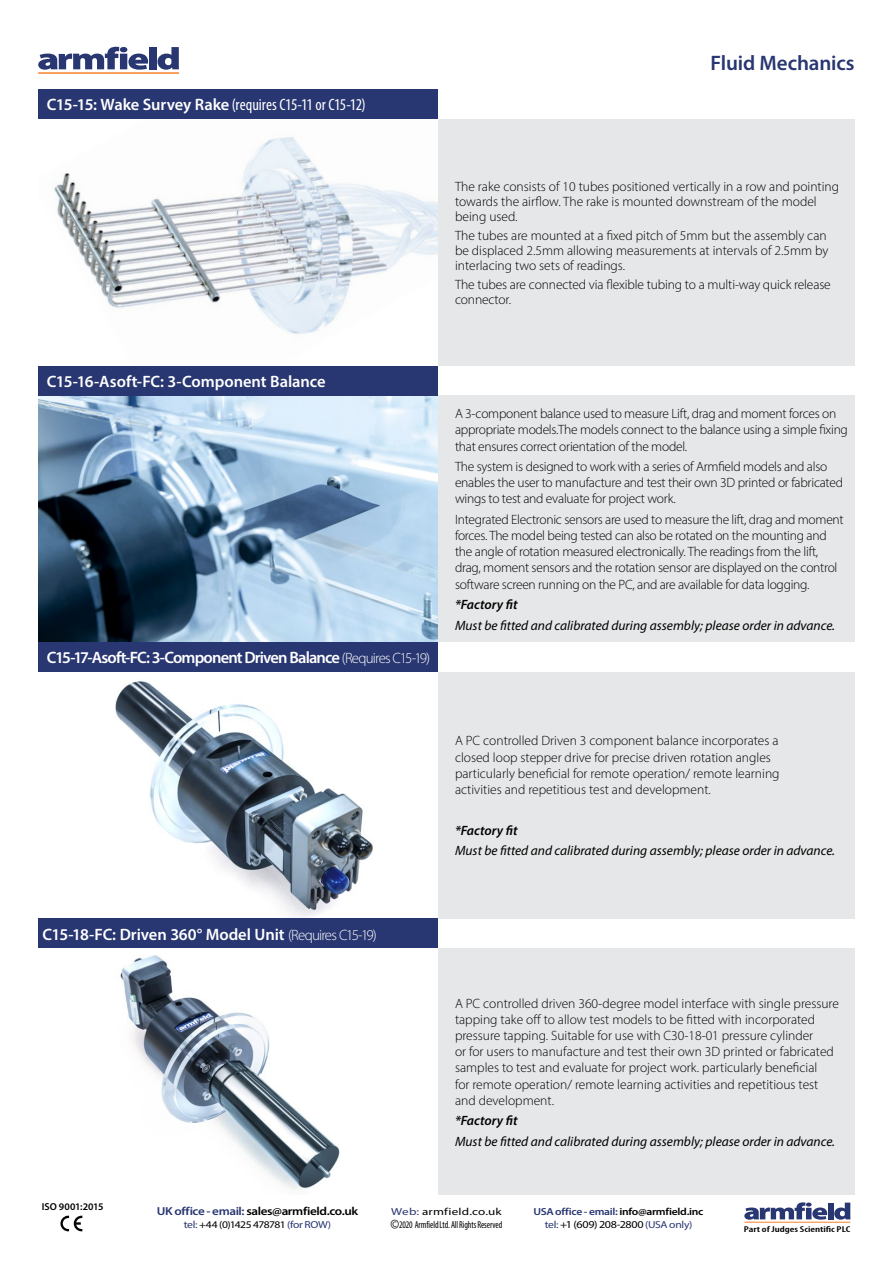
<style>
.page{position:relative;width:893px;height:1263px;background:#fff}
.page>*{position:absolute;margin:0;border:0;box-sizing:border-box;transform-origin:0 0}
.t1{font:600 21px "Myriad Pro";letter-spacing:-.01em;color:#283671}
.t2{font:600 16.5px "Myriad Pro";letter-spacing:-.05em;color:#fff}
.t3{font:condensed 16.5px "Myriad Pro";color:#fff}
.t4{font:600 16.5px "Myriad Pro";letter-spacing:-.02em;color:#fff}
.t5{font:600 16.5px "Myriad Pro";color:#fff}
.t6{font:300 13.5px/16.2px "Myriad Pro";letter-spacing:-.005em;color:#000}
.t7{font:italic 13.5px "Myriad Pro";color:#000}
.t8{font:italic 600 13.5px "Myriad Pro";color:#000}
.t9{font:600 11.55px "Myriad Pro";letter-spacing:-.03em;color:#000;scale:1.13 1}
.t10{font:10.65px "Myriad Pro";letter-spacing:-.02em;color:#000;scale:1.14 1}
.t11{font:600 10.2px "Myriad Pro";letter-spacing:-.025em;color:#000;scale:1.14 1}
.t12{font:10.2px "Myriad Pro";letter-spacing:-.025em;color:#000;scale:1.14 1}
.t13{font:10.2px "Myriad Pro";letter-spacing:.015em;color:#000;scale:1.29 1}
.t14{font:600 10.2px "Myriad Pro";color:#000}
.t15{font:condensed 10.05px "Myriad Pro";letter-spacing:-.01em;color:#000;scale:.9 1}
.t16{font:600 condensed 8.55px "Myriad Pro";letter-spacing:-.005em;color:#000;scale:1.39 1}
.s1{font-weight:600;font-stretch:normal}
.s2{font-weight:300;font-size:15px}
.s3{color:#283671}
.s4{font-size:14.4px}
.s5{font-size:10.2px;color:#283671}
</style>
<div class="page">
<svg style="left:744px;top:1202px;width:83px;height:18px"></svg>
<div style="left:828px;top:1202px;width:5px;height:17px;background:#283671"></div>
<svg style="left:834px;top:1202px;width:16px;height:18px"></svg>
<hr style="left:744px;top:1222px;width:106px;height:1px;background:#f58025">
<svg style="left:60px;top:1216px;width:22px;height:15px"></svg>
<svg style="left:38px;top:47px;width:110px;height:23px"></svg>
<div style="left:149px;top:47px;width:7px;height:22px;background:#283671"></div>
<svg style="left:157px;top:47px;width:22px;height:23px"></svg>
<hr style="left:38px;top:72px;width:141px;height:2px;background:#f58025">
<img style="left:54px;top:136px;width:384px;height:198px">
<img style="left:38px;top:395px;width:400px;height:247px">
<img style="left:120px;top:955px;width:220px;height:235px">
<img style="left:115px;top:681px;width:258px;height:236px">
<div style="left:38px;top:89px;width:400px;height:30px;background:#283671"></div>
<div style="left:438px;top:119px;width:417px;height:247px;background:#e6e7e8"></div>
<div style="left:38px;top:366px;width:400px;height:29px;background:#283671"></div>
<div style="left:38px;top:642px;width:400px;height:30px;background:#283671"></div>
<div style="left:438px;top:395px;width:417px;height:247px;background:#e6e7e8"></div>
<div style="left:438px;top:672px;width:417px;height:246px;background:#e6e7e8"></div>
<div style="left:38px;top:918px;width:400px;height:30px;background:#283671"></div>
<div style="left:438px;top:948px;width:417px;height:247px;background:#e6e7e8"></div>
<p class="t3" style="left:47px;top:95px;width:320px"><span class="s1">C15-15: Wake Survey Rake</span> (requires C15-11 or C15-12)</p>
<h1 class="t1" style="left:711px;top:49px;width:146px">Fluid Mechanics</h1>
<p class="t6" style="left:455px;top:179px;width:386px;line-height:15px">The rake consists of 10 tubes positioned vertically in a row and pointing towards the airflow. The rake is mounted downstream of the model being used.</p>
<p class="t6" style="left:455px;top:228px;width:375px;line-height:15px">The tubes are mounted at a fixed pitch of 5mm but the assembly can be displaced 2.5mm allowing measurements at intervals of 2.5mm by interlacing two sets of readings.</p>
<p class="t6" style="left:455px;top:277px;width:377px;line-height:15px">The tubes are connected via flexible tubing to a multi-way quick release connector.</p>
<p class="t5" style="left:47px;top:371px;width:280px">C15-16-Asoft-FC: 3-Component Balance</p>
<p class="t2" style="left:47px;top:647px;width:385px">C15-17-Asoft-FC: 3-Component Driven Balance <span class="s2">(Requires C15-19)</span></p>
<p class="t6" style="left:455px;top:405px;width:394px">A 3-component balance used to measure Lift, drag and moment forces on appropriate models.The models connect to the balance using a simple fixing that ensures correct orientation of the model.</p>
<p class="t6" style="left:455px;top:458px;width:390px">The system is designed to work with a series of Armfield models and also enables the user to manufacture and test their own 3D printed or fabricated wings to test and evaluate for project work.</p>
<p class="t6" style="left:455px;top:511px;width:390px">Integrated Electronic sensors are used to measure the lift, drag and moment forces. The model being tested can also be rotated on the mounting and the angle of rotation measured electronically. The readings from the lift, drag, moment sensors and the rotation sensor are displayed on the control software screen running on the PC, and are available for data logging.</p>
<p class="t8" style="left:455px;top:596px;width:64px">*Factory fit</p>
<p class="t7" style="left:455px;top:617px;width:382px">Must be fitted and calibrated during assembly; please order in advance.</p>
<p class="t6" style="left:455px;top:732px;width:326px">A PC controlled Driven 3 component balance incorporates a closed loop stepper drive for precise driven rotation angles particularly beneficial for remote operation/ remote learning activities and repetitious test and development.</p>
<p class="t8" style="left:455px;top:822px;width:64px">*Factory fit</p>
<p class="t7" style="left:455px;top:842px;width:382px">Must be fitted and calibrated during assembly; please order in advance.</p>
<p class="t4" style="left:43px;top:923px;width:336px">C15-18-FC: Driven 360° Model Unit <span class="s2">(Requires C15-19)</span></p>
<p class="t6" style="left:455px;top:995px;width:385px">A PC controlled driven 360-degree model interface with single pressure tapping take off to allow test models to be fitted with incorporated pressure tapping. Suitable for use with C30-18-01 pressure cylinder<br>or for users to manufacture and test their own 3D printed or fabricated samples to test and evaluate for project work. particularly beneficial<br>for remote operation/ remote learning activities and repetitious test and development.</p>
<p class="t8" style="left:455px;top:1112px;width:64px">*Factory fit</p>
<p class="t7" style="left:455px;top:1133px;width:382px">Must be fitted and calibrated during assembly; please order in advance.</p>
<p class="t14" style="left:42px;top:1200px;width:63px">ISO 9001:2015</p>
<p class="t9" style="left:157px;top:1203px;width:180px"><span class="s3">UK office - email:</span> sales@armfield.co.uk</p>
<p class="t12" style="left:184px;top:1218px;width:131px"><span class="s3">tel:</span> +44 (0)1425 478781 <span class="s3">(for ROW)</span></p>
<p class="t13" style="left:391px;top:1205px;width:87px"><span class="s3">Web:</span> armfield.co.uk</p>
<p class="t15" style="left:391px;top:1218px;width:126px"><span class="s4">©</span>2020 Armfield Ltd. All Rights Reserved</p>
<p class="t11" style="left:533px;top:1205px;width:151px"><span class="s3">USA office - email:</span> info@armfield.inc</p>
<p class="t10" style="left:545px;top:1218px;width:131px"><span class="s5">tel:</span> +1 (609) 208-2800 <span class="s5">(USA only)</span></p>
<p class="t16" style="left:744px;top:1225px;width:78px">Part of Judges Scientific PLC</p>
</div>
